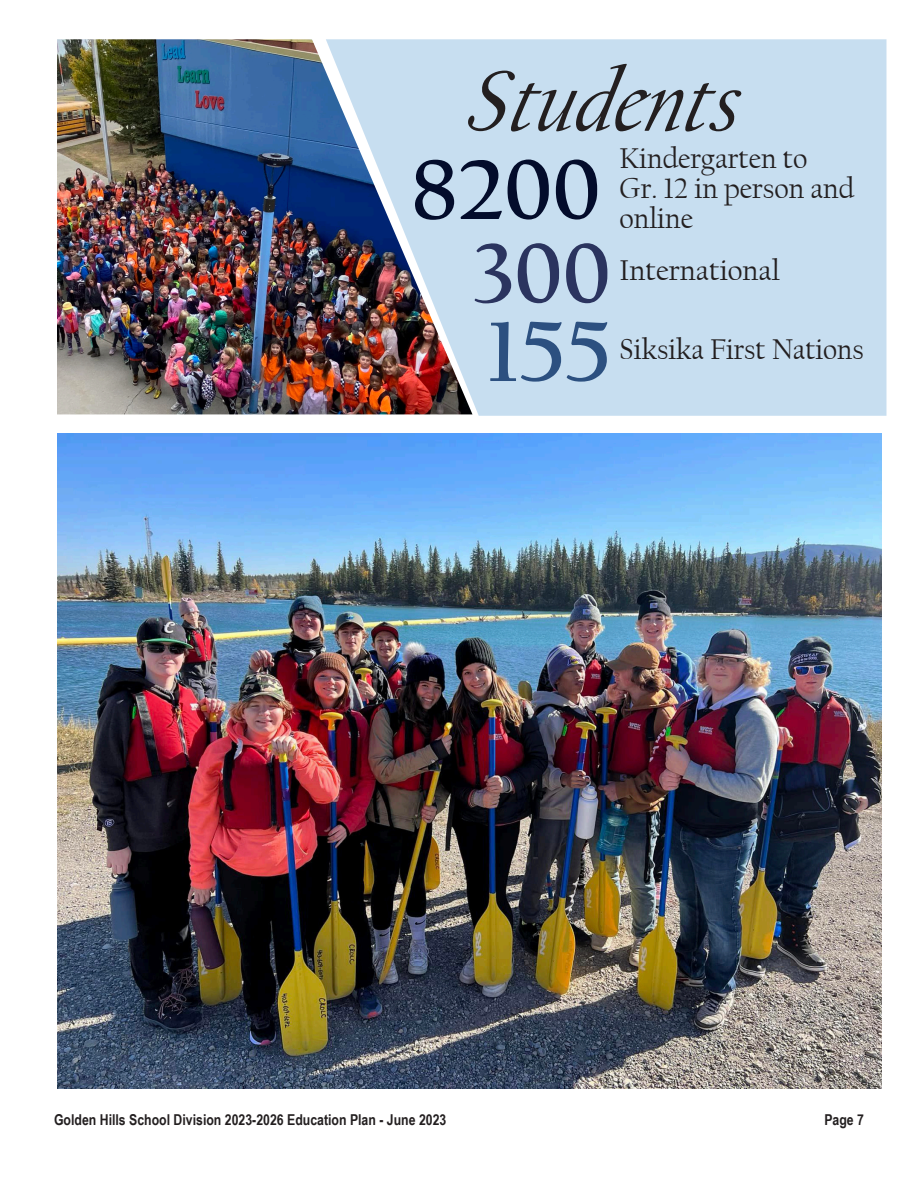
<style>
.page{position:relative;width:918px;height:1188px;background:#fff}
.page>*{position:absolute;margin:0;border:0;box-sizing:border-box;transform-origin:0 0}
.t1{font:italic 90px "Californian FB";color:#231f20}
.t2{font:700 90px "Californian FB";color:#030c2b}
.t3{font:700 90px "Californian FB";color:#2b345f}
.t4{font:700 90px "Californian FB";color:#2c5080}
.t5{font:30px/30px "Californian FB";color:#231f20}
.t6{font:30px "Californian FB";color:#231f20;scale:.95 1}
.t7{font:700 15px "Arial Narrow";color:#231f20}
</style>
<div class="page">
<div style="left:326px;top:39px;width:560px;height:377px;background:#c7def0"></div>
<img style="left:57px;top:39px;width:415px;height:375px">
<img style="left:57px;top:434px;width:825px;height:655px">
<p class="t1" style="left:464px;top:51px;width:300px">Students</p>
<p class="t2" style="left:411px;top:139px;width:191px">8200</p>
<p class="t3" style="left:470px;top:223px;width:142px">300</p>
<p class="t4" style="left:488px;top:301px;width:125px">155</p>
<p class="t5" style="left:620px;top:144px;width:189px">Kindergarten to</p>
<p class="t5" style="left:620px;top:174px;width:236px">Gr. 12 in person and online</p>
<p class="t5" style="left:620px;top:255px;width:162px">International</p>
<p class="t6" style="left:620px;top:332px;width:258px">Siksika First Nations</p>
<p class="t7" style="left:54px;top:1108px;width:394px">Golden Hills School Division 2023-2026 Education Plan - June 2023</p>
<p class="t7" style="left:824px;top:1108px;width:41px">Page 7</p>
</div>
